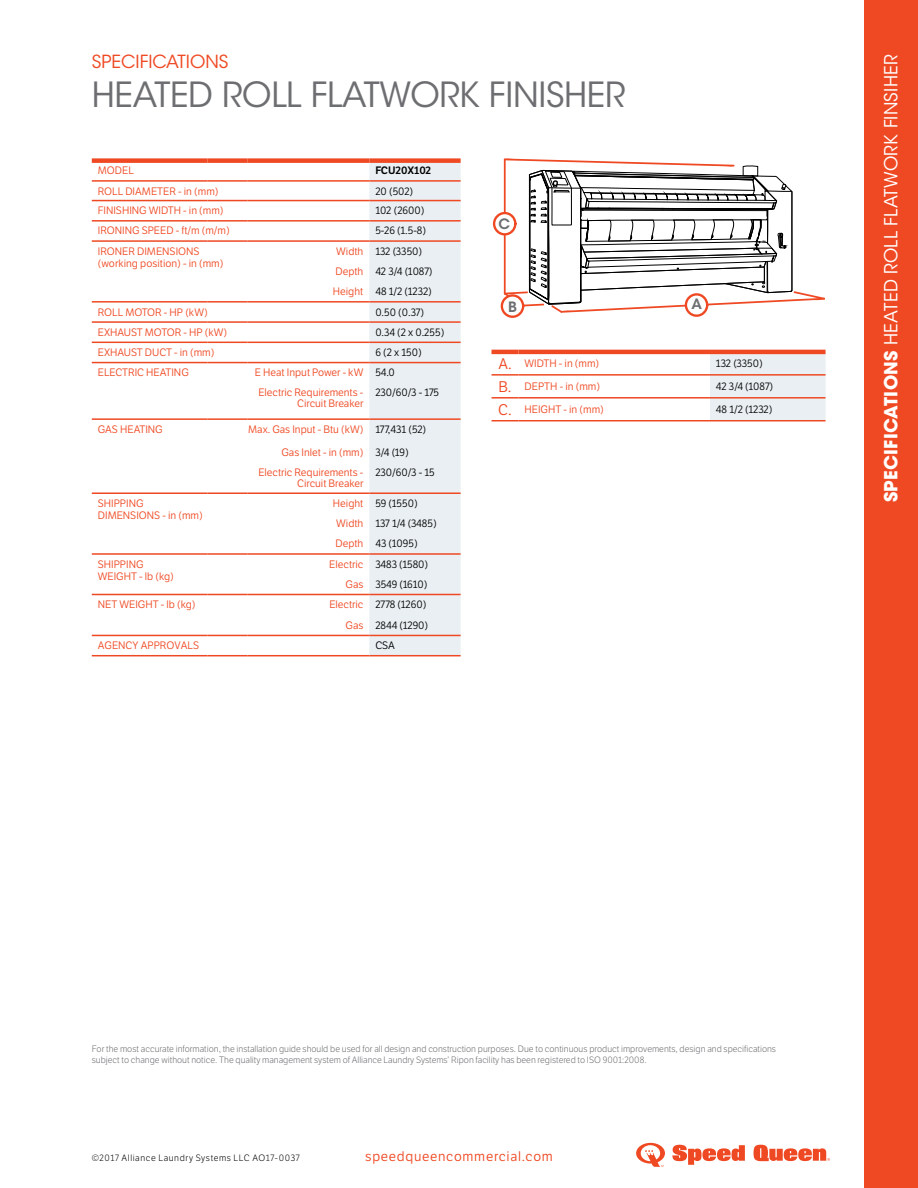
<style>
.page{position:relative;width:918px;height:1188px;background:#fff}
.page>*{position:absolute;margin:0;border:0;box-sizing:border-box;transform-origin:0 0}
.t1{font:34.5px "ITC Avant Garde Std";letter-spacing:-.01em;color:#6d6e71}
.t2{font:18px "ITC Avant Garde Std";letter-spacing:.015em;color:#fff}
.t3{font:18px "ITC Avant Garde Std";color:#ef4923}
.t4{font:600 14.25px "ITC Avant Garde Std";color:#6d6e71}
.t5{font:13.5px "LFT Etica";letter-spacing:.055em;color:#ef4923}
.t6{font:10.5px/12px "LFT Etica";color:#ef4923}
.t7{font:10.5px/20.2px "LFT Etica";color:#000}
.t8{font:600 10.5px "LFT Etica";color:#000}
.t9{font:300 9px/10.8px "LFT Etica";color:#6d6e71}
.t10{font:300 9px "LFT Etica";letter-spacing:.065em;color:#000}
.s1{color:#ef4923}
.s2{color:#000}
.s3{font-size:15px}
.s4{font-weight:700}
</style>
<div class="page">
<div style="left:864px;top:0;width:54px;height:1188px;background:#ef4923"></div>
<svg style="left:92px;top:199px;width:277px;height:438px"></svg>
<div style="left:369px;top:163px;width:92px;height:492px;background:#e9eff2"></div>
<hr style="left:92px;top:180px;width:115px;height:2px;background:#ef4923">
<hr style="left:207px;top:180px;width:40px;height:2px;background:#ef4923">
<hr style="left:247px;top:180px;width:122px;height:2px;background:#ef4923">
<hr style="left:369px;top:180px;width:92px;height:2px;background:#ef4923">
<hr style="left:92px;top:200px;width:115px;height:1px;background:#ef4923">
<hr style="left:207px;top:200px;width:40px;height:1px;background:#ef4923">
<hr style="left:247px;top:200px;width:122px;height:1px;background:#ef4923">
<hr style="left:369px;top:200px;width:92px;height:1px;background:#ef4923">
<hr style="left:92px;top:220px;width:115px;height:2px;background:#ef4923">
<hr style="left:207px;top:220px;width:40px;height:2px;background:#ef4923">
<hr style="left:247px;top:220px;width:122px;height:2px;background:#ef4923">
<hr style="left:369px;top:220px;width:92px;height:2px;background:#ef4923">
<hr style="left:92px;top:240px;width:115px;height:2px;background:#ef4923">
<hr style="left:207px;top:240px;width:40px;height:2px;background:#ef4923">
<hr style="left:247px;top:240px;width:122px;height:2px;background:#ef4923">
<hr style="left:369px;top:240px;width:92px;height:2px;background:#ef4923">
<hr style="left:369px;top:301px;width:92px;height:2px;background:#ef4923">
<hr style="left:92px;top:321px;width:115px;height:2px;background:#ef4923">
<hr style="left:207px;top:321px;width:40px;height:2px;background:#ef4923">
<hr style="left:247px;top:321px;width:122px;height:2px;background:#ef4923">
<hr style="left:369px;top:321px;width:92px;height:2px;background:#ef4923">
<hr style="left:92px;top:342px;width:115px;height:1px;background:#ef4923">
<hr style="left:207px;top:342px;width:40px;height:1px;background:#ef4923">
<hr style="left:247px;top:342px;width:122px;height:1px;background:#ef4923">
<hr style="left:369px;top:342px;width:92px;height:1px;background:#ef4923">
<hr style="left:92px;top:362px;width:115px;height:1px;background:#ef4923">
<hr style="left:207px;top:362px;width:40px;height:1px;background:#ef4923">
<hr style="left:247px;top:362px;width:122px;height:1px;background:#ef4923">
<hr style="left:369px;top:362px;width:92px;height:1px;background:#ef4923">
<hr style="left:92px;top:418px;width:115px;height:2px;background:#ef4923">
<hr style="left:207px;top:418px;width:40px;height:2px;background:#ef4923">
<hr style="left:247px;top:418px;width:122px;height:2px;background:#ef4923">
<hr style="left:369px;top:418px;width:92px;height:2px;background:#ef4923">
<hr style="left:92px;top:492px;width:115px;height:2px;background:#ef4923">
<hr style="left:207px;top:492px;width:40px;height:2px;background:#ef4923">
<hr style="left:247px;top:492px;width:122px;height:2px;background:#ef4923">
<hr style="left:369px;top:492px;width:92px;height:2px;background:#ef4923">
<div style="left:92px;top:158px;width:115px;height:5px;background:#ef4923"></div>
<div style="left:207px;top:158px;width:40px;height:5px;background:#ef4923"></div>
<div style="left:247px;top:158px;width:122px;height:5px;background:#ef4923"></div>
<div style="left:369px;top:158px;width:92px;height:5px;background:#ef4923"></div>
<hr style="left:92px;top:301px;width:115px;height:2px;background:#ef4923">
<hr style="left:207px;top:301px;width:40px;height:2px;background:#ef4923">
<hr style="left:247px;top:301px;width:122px;height:2px;background:#ef4923">
<hr style="left:92px;top:553px;width:115px;height:2px;background:#ef4923">
<hr style="left:207px;top:553px;width:40px;height:2px;background:#ef4923">
<hr style="left:247px;top:553px;width:122px;height:2px;background:#ef4923">
<hr style="left:369px;top:553px;width:92px;height:2px;background:#ef4923">
<hr style="left:92px;top:594px;width:115px;height:1px;background:#ef4923">
<hr style="left:207px;top:594px;width:40px;height:1px;background:#ef4923">
<hr style="left:247px;top:594px;width:122px;height:1px;background:#ef4923">
<hr style="left:369px;top:594px;width:92px;height:1px;background:#ef4923">
<hr style="left:92px;top:635px;width:115px;height:1px;background:#ef4923">
<hr style="left:207px;top:635px;width:40px;height:1px;background:#ef4923">
<hr style="left:247px;top:635px;width:122px;height:1px;background:#ef4923">
<hr style="left:369px;top:635px;width:92px;height:1px;background:#ef4923">
<hr style="left:92px;top:655px;width:115px;height:1px;background:#ef4923">
<hr style="left:207px;top:655px;width:40px;height:1px;background:#ef4923">
<hr style="left:247px;top:655px;width:122px;height:1px;background:#ef4923">
<hr style="left:369px;top:655px;width:92px;height:1px;background:#ef4923">
<svg style="left:672px;top:1145px;width:73px;height:20px"></svg>
<svg style="left:754px;top:1145px;width:76px;height:16px"></svg>
<svg style="left:636px;top:1143px;width:29px;height:24px"></svg>
<svg style="left:493px;top:158px;width:332px;height:160px"></svg>
<svg style="left:492px;top:354px;width:334px;height:67px"></svg>
<hr style="left:519px;top:420px;width:191px;height:1px;background:#ef4923">
<hr style="left:710px;top:420px;width:116px;height:1px;background:#ef4923">
<hr style="left:492px;top:350px;width:27px;height:4px;background:#ef4923">
<hr style="left:519px;top:350px;width:191px;height:4px;background:#ef4923">
<hr style="left:710px;top:350px;width:116px;height:4px;background:#ef4923">
<h2 class="t3" style="left:92px;top:50px;width:138px">SPECIFICATIONS</h2>
<h1 class="t1" style="left:92px;top:73px;width:535px">HEATED ROLL FLATWORK FINISHER</h1>
<p class="t6" style="left:98px;top:165px;width:38px">MODEL</p>
<p class="t8" style="left:375px;top:164px;width:57px">FCU20X102</p>
<p class="t6" style="left:98px;top:185px;width:122px">ROLL DIAMETER - in (mm)</p>
<p class="t7" style="left:375px;top:181px;width:39px">20 (502)</p>
<p class="t6" style="left:98px;top:205px;width:127px">FINISHING WIDTH - in (mm)</p>
<p class="t7" style="left:375px;top:201px;width:51px">102 (2600)</p>
<p class="t6" style="left:98px;top:225px;width:133px">IRONING SPEED - ft/m (m/m)</p>
<p class="t7" style="left:375px;top:221px;width:52px">5-26 (1.5-8)</p>
<p class="t6" style="left:98px;top:245px;width:127px">IRONER DIMENSIONS (working position) - in (mm)</p>
<p class="t7" style="left:333px;top:241px;width:101px;text-indent:3px"><span class="s1">Width</span> 132 (3350)<br><span class="s1">Depth</span> 42 3/4 (1087)<br><span class="s1">Height</span> 48 1/2 (1232)</p>
<p class="t6" style="left:98px;top:306px;width:111px">ROLL MOTOR - HP (kW)</p>
<p class="t7" style="left:375px;top:302px;width:50px">0.50 (0.37)</p>
<p class="t6" style="left:98px;top:326px;width:131px">EXHAUST MOTOR - HP (kW)</p>
<p class="t7" style="left:375px;top:322px;width:71px">0.34 (2 x 0.255)</p>
<p class="t6" style="left:98px;top:347px;width:118px">EXHAUST DUCT - in (mm)</p>
<p class="t7" style="left:375px;top:342px;width:48px">6 (2 x 150)</p>
<p class="t6" style="left:98px;top:367px;width:93px">ELECTRIC HEATING</p>
<p class="t6" style="left:258px;top:363px;width:138px;line-height:19.6px;text-indent:-3px">E Heat Input Power - kW <span class="s2">54.0<br></span>Electric Requirements -</p>
<p class="t6" style="left:297px;top:398px;width:68px">Circuit Breaker</p>
<p class="t7" style="left:375px;top:382px;width:65px">230/60/3 - 175</p>
<p class="t6" style="left:98px;top:423px;width:66px">GAS HEATING</p>
<p class="t6" style="left:248px;top:423px;width:180px">Max. Gas Input - Btu (kW) <span class="s2">177,431 (52)</span></p>
<p class="t6" style="left:258px;top:443px;width:152px;line-height:19.6px;text-indent:23px">Gas Inlet - in (mm) <span class="s2">3/4 (19)<br></span>Electric Requirements -</p>
<p class="t6" style="left:297px;top:478px;width:68px">Circuit Breaker</p>
<p class="t7" style="left:375px;top:463px;width:61px">230/60/3 - 15</p>
<p class="t6" style="left:98px;top:498px;width:106px">SHIPPING<br>DIMENSIONS - in (mm)</p>
<p class="t7" style="left:333px;top:493px;width:105px"><span class="s1">Height</span> 59 (1550)<br><span class="s1">Width</span> 137 1/4 (3485)<br><span class="s1">Depth</span> 43 (1095)</p>
<p class="t6" style="left:98px;top:558px;width:78px">SHIPPING<br>WEIGHT - lb (kg)</p>
<p class="t7" style="left:329px;top:554px;width:100px;text-align:right"><span class="s1">Electric</span> 3483 (1580)<br><span class="s1">Gas</span> 3549 (1610)</p>
<p class="t6" style="left:98px;top:599px;width:99px">NET WEIGHT - lb (kg)</p>
<p class="t7" style="left:329px;top:594px;width:100px;line-height:20.7px;text-align:right"><span class="s1">Electric</span> 2778 (1260)<br><span class="s1">Gas</span> 2844 (1290)</p>
<p class="t6" style="left:98px;top:640px;width:103px">AGENCY APPROVALS</p>
<p class="t7" style="left:375px;top:636px;width:21px">CSA</p>
<h3 class="t4" style="left:499px;top:215px;width:13px">C</h3>
<h3 class="t4" style="left:508px;top:297px;width:10px">B</h3>
<h3 class="t4" style="left:691px;top:295px;width:12px">A</h3>
<p class="t6" style="left:498px;top:358px;width:102px"><span class="s3">A.</span> WIDTH - in (mm)</p>
<p class="t7" style="left:716px;top:354px;width:48px">132 (3350)</p>
<p class="t6" style="left:499px;top:381px;width:103px"><span class="s3">B.</span> DEPTH - in (mm)</p>
<p class="t7" style="left:716px;top:377px;width:59px">42 3/4 (1087)</p>
<p class="t6" style="left:498px;top:404px;width:107px"><span class="s3">C.</span> HEIGHT - in (mm)</p>
<p class="t7" style="left:716px;top:400px;width:58px">48 1/2 (1232)</p>
<h2 class="t2" style="left:880px;top:502px;width:449px;rotate:-90deg"><span class="s4">SPECIFICATIONS</span> HEATED ROLL FLATWORK FINSIHER</h2>
<p class="t9" style="left:92px;top:1044px;width:686px">For the most accurate information, the installation guide should be used for all design and construction purposes. Due to continuous product improvements, design and specifications subject to change without notice. The quality management system of Alliance Laundry Systems’ Ripon facility has been registered to ISO 9001:2008.</p>
<p class="t10" style="left:92px;top:1153px;width:209px">©2017 Alliance Laundry Systems LLC AO17-0037</p>
<p class="t5" style="left:365px;top:1148px;width:189px">speedqueencommercial.com</p>
</div>
